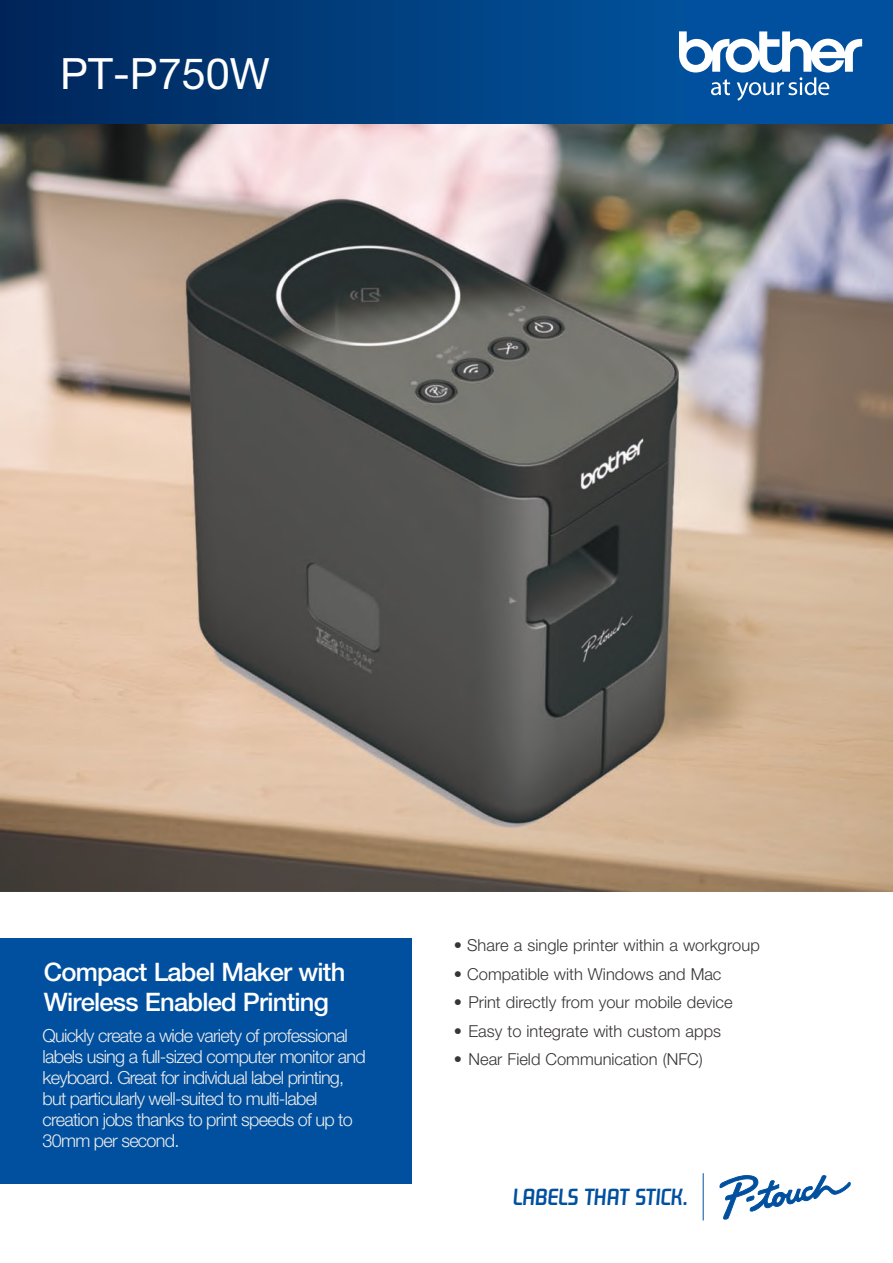
<style>
.page{position:relative;width:893px;height:1263px;background:#fff}
.page>*{position:absolute;margin:0;border:0;box-sizing:border-box;transform-origin:0 0}
.t1{font:43.2px "Helvetica Neue";color:#fff}
.t2{font:500 25.5px/30px "Helvetica Neue LT Std";letter-spacing:-.03em;color:#fff}
.t3{font:23.25px "Future Bugler";letter-spacing:-.01em;color:#00509f}
.t4{font:300 18px/21px "Helvetica Neue LT Std";letter-spacing:-.04em;color:#eeeded}
.t5{font:300 16.5px "Helvetica Neue LT Std";color:#393535}
</style>
<div class="page">
<img style="left:0;top:123px;width:893px;height:768px">
<div style="left:0;top:0;width:686px;height:123px;background:linear-gradient(to right,#00265a,#01529c)"></div>
<div style="left:685px;top:0;width:208px;height:123px;background:#00509f"></div>
<svg style="left:679px;top:31px;width:183px;height:70px"></svg>
<div style="left:0;top:938px;width:411px;height:246px;background:#00509f"></div>
<hr style="left:703px;top:1173px;width:1px;height:47px;background:#00509f">
<svg style="left:720px;top:1175px;width:130px;height:44px"></svg>
<h1 class="t1" style="left:60px;top:48px;width:211px">PT-P750W</h1>
<h2 class="t2" style="left:44px;top:957px;width:303px">Compact Label Maker with<br>Wireless Enabled Printing</h2>
<p class="t4" style="left:43px;top:1025px;width:325px">Quickly create a wide variety of professional labels using a full-sized computer monitor and keyboard. Great for individual label printing, but particularly well-suited to multi-label creation jobs thanks to print speeds of up to 30mm per second.</p>
<p class="t5" style="left:454px;top:935px;width:307px">• Share a single printer within a workgroup</p>
<p class="t5" style="left:454px;top:964px;width:269px">• Compatible with Windows and Mac</p>
<p class="t5" style="left:454px;top:992px;width:280px">• Print directly from your mobile device</p>
<p class="t5" style="left:454px;top:1021px;width:269px">• Easy to integrate with custom apps</p>
<p class="t5" style="left:454px;top:1049px;width:250px">• Near Field Communication (NFC)</p>
<p class="t3" style="left:513px;top:1183px;width:177px">LABELS THAT STICK.</p>
</div>
